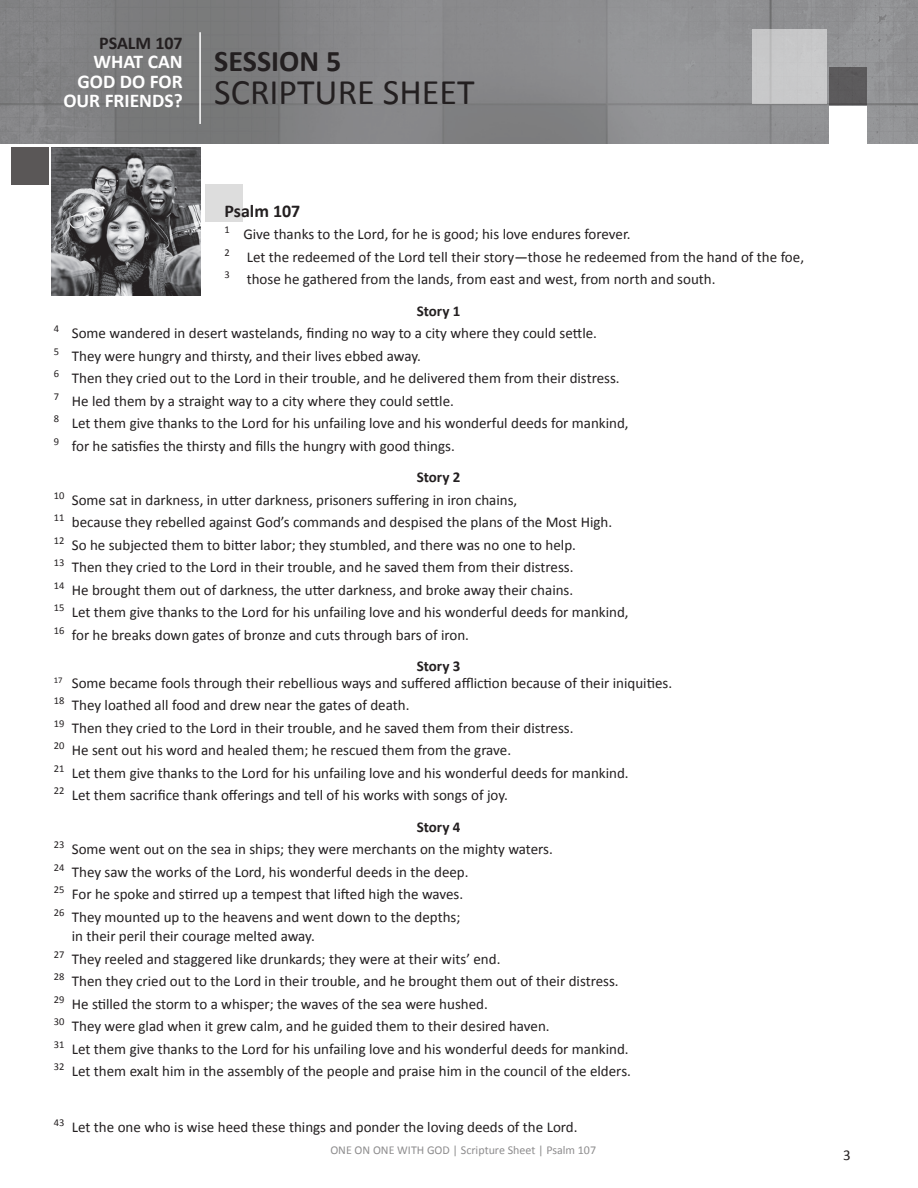
<style>
.page{position:relative;width:918px;height:1188px;background:#fff}
.page>*{position:absolute;margin:0;border:0;box-sizing:border-box;transform-origin:0 0}
.t1{font:36px "Calibri";color:#231f20}
.t2{font:700 30px "Calibri";color:#231f20}
.t3{font:700 19.5px "Calibri";color:#fff}
.t4{font:700 18px "Calibri";color:#231f20}
.t5{font:15px/22.5px "Calibri";color:#231f20}
.t6{font:700 15px "Calibri";color:#231f20}
.t7{font:12px "Calibri";color:#8e8d8e}
</style>
<div class="page">
<div style="left:206px;top:185px;width:37px;height:37px;background:#ddd"></div>
<img style="left:0;top:0;width:918px;height:144px">
<div style="left:829px;top:107px;width:38px;height:37px;background:#fff"></div>
<hr style="left:199px;top:32px;width:2px;height:92px;background:#fff">
<img style="left:52px;top:147px;width:149px;height:149px">
<div style="left:752px;top:29px;width:75px;height:75px;background:#c8c8ca"></div>
<div style="left:829px;top:67px;width:38px;height:37px;background:#5c5a5c"></div>
<div style="left:11px;top:147px;width:38px;height:37px;background:#5a5757"></div>
<p class="t4" style="left:99px;top:31px;width:85px">PSALM 107</p>
<p class="t3" style="left:93px;top:49px;width:91px">WHAT CAN</p>
<p class="t3" style="left:78px;top:69px;width:107px">GOD DO FOR</p>
<p class="t3" style="left:63px;top:88px;width:121px">OUR FRIENDS?</p>
<p class="t2" style="left:214px;top:42px;width:128px">SESSION 5</p>
<p class="t1" style="left:214px;top:70px;width:262px">SCRIPTURE SHEET</p>
<p class="t4" style="left:224px;top:199px;width:77px">Psalm 107</p>
<p class="t5" style="left:224px;top:223px;width:408px"><sup>1</sup> Give thanks to the Lord, for he is good; his love endures forever.</p>
<p class="t5" style="left:224px;top:246px;width:581px"><sup>2</sup> Let the redeemed of the Lord tell their story—those he redeemed from the hand of the foe,<br><sup>3</sup> those he gathered from the lands, from east and west, from north and south.</p>
<p class="t6" style="left:417px;top:301px;width:45px">Story 1</p>
<p class="t5" style="left:54px;top:322px;width:576px"><sup>4</sup> Some wandered in desert wastelands, finding no way to a city where they could settle.<br><sup>5</sup> They were hungry and thirsty, and their lives ebbed away.<br><sup>6</sup> Then they cried out to the Lord in their trouble, and he delivered them from their distress.<br><sup>7</sup> He led them by a straight way to a city where they could settle.<br><sup>8</sup> Let them give thanks to the Lord for his unfailing love and his wonderful deeds for mankind, <sup>9</sup> for he satisfies the thirsty and fills the hungry with good things.</p>
<p class="t6" style="left:417px;top:468px;width:45px">Story 2</p>
<p class="t5" style="left:54px;top:489px;width:576px"><sup>10</sup> Some sat in darkness, in utter darkness, prisoners suffering in iron chains,<br><sup>11</sup> because they rebelled against God’s commands and despised the plans of the Most High.<br><sup>12</sup> So he subjected them to bitter labor; they stumbled, and there was no one to help.<br><sup>13</sup> Then they cried to the Lord in their trouble, and he saved them from their distress.<br><sup>14</sup> He brought them out of darkness, the utter darkness, and broke away their chains.<br><sup>15</sup> Let them give thanks to the Lord for his unfailing love and his wonderful deeds for mankind, <sup>16</sup> for he breaks down gates of bronze and cuts through bars of iron.</p>
<p class="t6" style="left:417px;top:657px;width:45px">Story 3</p>
<p class="t5" style="left:54px;top:672px;width:620px"><sup>17</sup> Some became fools through their rebellious ways and suffered affliction because of their iniquities.</p>
<p class="t5" style="left:54px;top:694px;width:576px"><sup>18</sup> They loathed all food and drew near the gates of death.<br><sup>19</sup> Then they cried to the Lord in their trouble, and he saved them from their distress.<br><sup>20</sup> He sent out his word and healed them; he rescued them from the grave.<br><sup>21</sup> Let them give thanks to the Lord for his unfailing love and his wonderful deeds for mankind.<br><sup>22</sup> Let them sacrifice thank offerings and tell of his works with songs of joy.</p>
<p class="t6" style="left:417px;top:817px;width:45px">Story 4</p>
<p class="t5" style="left:54px;top:838px;width:501px"><sup>23</sup> Some went out on the sea in ships; they were merchants on the mighty waters.<br><sup>24</sup> They saw the works of the Lord, his wonderful deeds in the deep.<br><sup>25</sup> For he spoke and stirred up a tempest that lifted high the waves.<br><sup>26</sup> They mounted up to the heavens and went down to the depths;</p>
<p class="t5" style="left:72px;top:925px;width:244px">in their peril their courage melted away.</p>
<p class="t5" style="left:54px;top:948px;width:579px"><sup>27</sup> They reeled and staggered like drunkards; they were at their wits’ end.<br><sup>28</sup> Then they cried out to the Lord in their trouble, and he brought them out of their distress.<br><sup>29</sup> He stilled the storm to a whisper; the waves of the sea were hushed.<br><sup>30</sup> They were glad when it grew calm, and he guided them to their desired haven.<br><sup>31</sup> Let them give thanks to the Lord for his unfailing love and his wonderful deeds for mankind.<br><sup>32</sup> Let them exalt him in the assembly of the people and praise him in the council of the elders.</p>
<p class="t5" style="left:54px;top:1116px;width:525px"><sup>43</sup> Let the one who is wise heed these things and ponder the loving deeds of the Lord.</p>
<p class="t7" style="left:330px;top:1142px;width:267px">ONE ON ONE WITH GOD | Scripture Sheet | Psalm 107</p>
<p class="t5" style="left:843px;top:1144px;width:9px">3</p>
</div>
